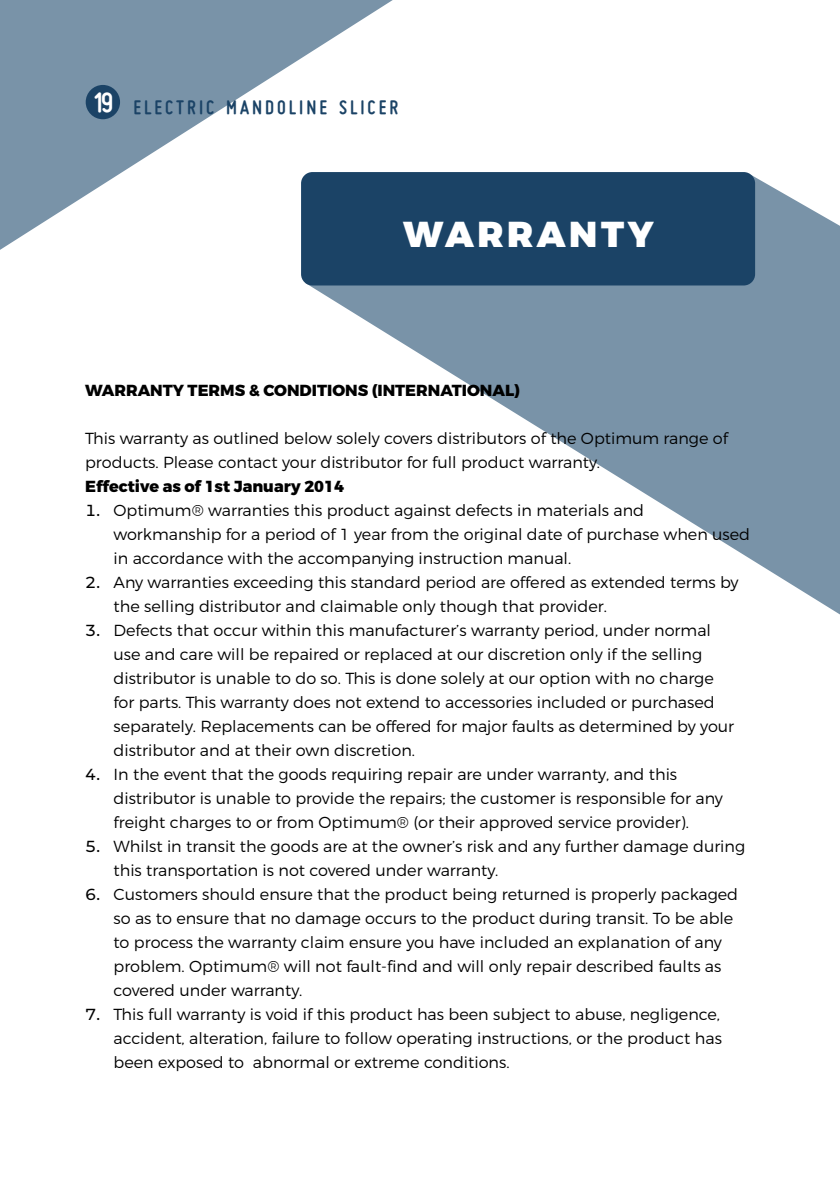
<style>
.page{position:relative;width:840px;height:1191px;background:#fff}
.page>*{position:absolute;margin:0;border:0;box-sizing:border-box;transform-origin:0 0}
.t1{font:900 36px "Montserrat";letter-spacing:.1em;color:#fff}
.t2{font:700 21px "Miso";letter-spacing:.145em;color:#1b4366}
.t3{font:300 16px/24px "Montserrat";color:#000}
.t4{font:800 16px "Montserrat";color:#000}
.s1{font-size:30px;color:#fff}
.s2{font-weight:500}
</style>
<div class="page">
<svg style="left:0;top:0;width:393px;height:250px;fill:#7993a8"></svg>
<div style="left:86px;top:85px;width:34px;height:34px;background:#1b4366;border-radius:50%"></div>
<svg style="left:305px;top:175px;width:534px;height:439px;fill:#7993a8"></svg>
<div style="left:301px;top:172px;width:453px;height:113px;background:#1b4366;border-radius:11px"></div>
<h2 class="t2" style="left:93px;top:95px;width:307px"><span class="s1">19</span> ELECTRIC MANDOLINE SLICER</h2>
<h1 class="t1" style="left:403px;top:211px;width:252px">WARRANTY</h1>
<p class="t4" style="left:85px;top:380px;width:436px">WARRANTY TERMS &amp; CONDITIONS (INTERNATIONAL)</p>
<p class="t3" style="left:85px;top:426px;width:644px">This warranty as outlined below solely covers distributors of the Optimum range of products. Please contact your distributor for full product warranty.</p>
<p class="t4" style="left:85px;top:476px;width:260px">Effective as of 1st January 2014</p>
<p class="t3" style="left:113px;top:498px;width:637px;text-indent:-28px"><span class="s2">1.</span> Optimum® warranties this product against defects in materials and workmanship for a period of 1 year from the original date of purchase when used in accordance with the accompanying instruction manual.</p>
<p class="t3" style="left:113px;top:570px;width:626px;text-indent:-28px"><span class="s2">2.</span> Any warranties exceeding this standard period are offered as extended terms by the selling distributor and claimable only though that provider.</p>
<p class="t3" style="left:113px;top:618px;width:622px;text-indent:-28px"><span class="s2">3.</span> Defects that occur within this manufacturer’s warranty period, under normal use and care will be repaired or replaced at our discretion only if the selling distributor is unable to do so. This is done solely at our option with no charge for parts. This warranty does not extend to accessories included or purchased separately. Replacements can be offered for major faults as determined by your distributor and at their own discretion.</p>
<p class="t3" style="left:113px;top:762px;width:610px;text-indent:-28px"><span class="s2">4.</span> In the event that the goods requiring repair are under warranty, and this distributor is unable to provide the repairs; the customer is responsible for any freight charges to or from Optimum® (or their approved service provider).</p>
<p class="t3" style="left:113px;top:834px;width:633px;text-indent:-28px"><span class="s2">5.</span> Whilst in transit the goods are at the owner’s risk and any further damage during this transportation is not covered under warranty.</p>
<p class="t3" style="left:113px;top:882px;width:625px;text-indent:-28px"><span class="s2">6.</span> Customers should ensure that the product being returned is properly packaged so as to ensure that no damage occurs to the product during transit. To be able to process the warranty claim ensure you have included an explanation of any problem. Optimum® will not fault-find and will only repair described faults as covered under warranty.</p>
<p class="t3" style="left:113px;top:1002px;width:609px;text-indent:-28px"><span class="s2">7.</span> This full warranty is void if this product has been subject to abuse, negligence, accident, alteration, failure to follow operating instructions, or the product has been exposed to abnormal or extreme conditions.</p>
</div>
